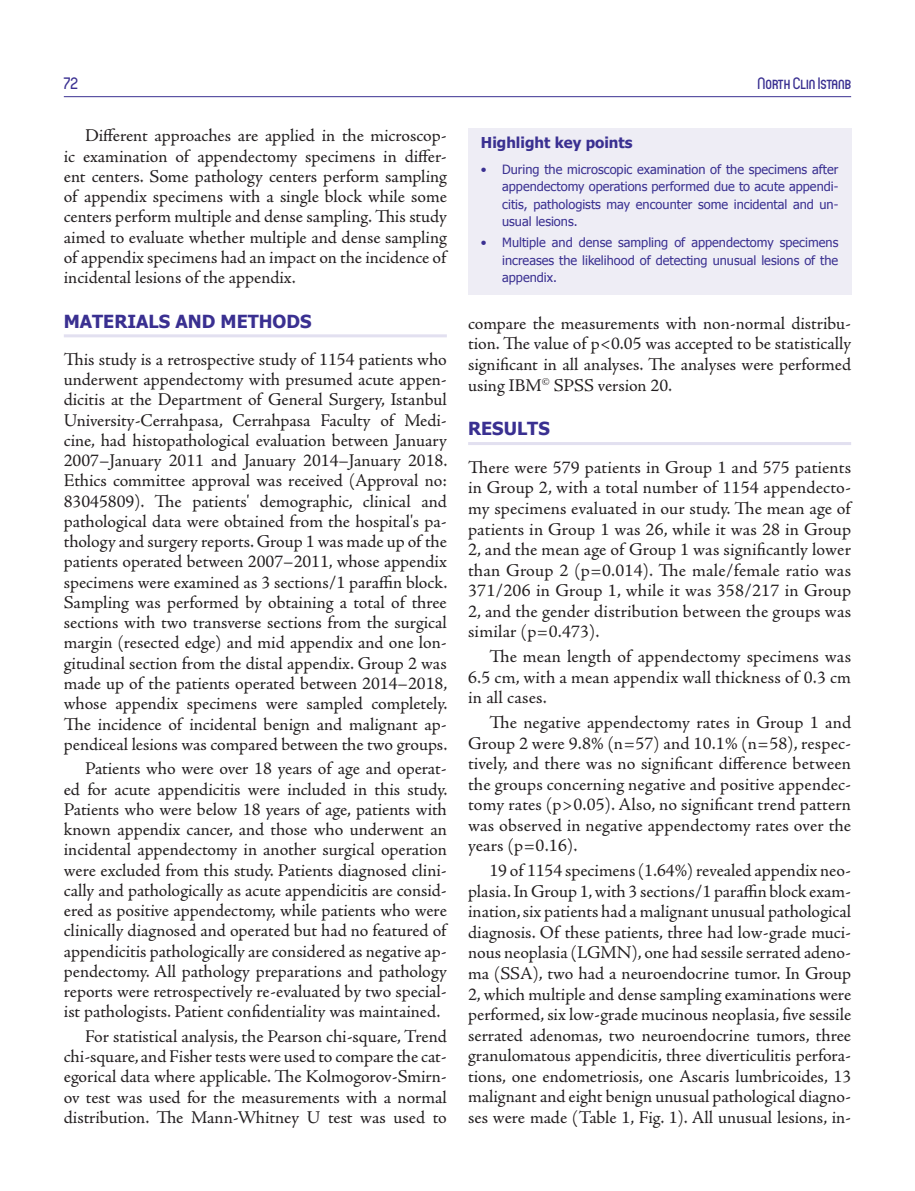
<style>
.page{position:relative;width:915px;height:1191px;background:#fff}
.page>*{position:absolute;margin:0;border:0;box-sizing:border-box;transform-origin:0 0}
._01__Yazı_Metni_NCI{font:18px/20.2px "Adobe Jenson Pro";color:#231f20;text-align:justify}
._06__Yazı_Konu_Basli{font:700 18px "Tahoma";color:#3a3091}
.t1{font:500 16.5px "Circula";color:#3a3091}
._05__Özet_Yazısı_NCI{font:700 15px "Tahoma";color:#3a3091}
._05__Özet_Yazısı_NCI-2{font:12.75px/17.2px "Tahoma";color:#3a3091;text-align:justify}
</style>
<div class="page">
<hr style="left:64px;top:96px;width:786px;height:1px;background:#3a3091">
<hr style="left:64px;top:334px;width:382px;height:3px;background:#e2e0f0">
<hr style="left:468px;top:442px;width:382px;height:3px;background:#e2e0f0">
<div style="left:468px;top:128px;width:382px;height:167px;background:#eeedf5"></div>
<p class="t1" style="left:64px;top:73px;width:16px">72</p>
<p class="t1" style="left:757px;top:73px;width:95px">North Clin Istanb</p>
<p class="_01__Yazı_Metni_NCI" style="left:64px;top:126px;width:384px;text-indent:21px">Different approaches are applied in the microscop&shy;ic examination of appendectomy specimens in differ&shy;ent centers. Some pathology centers perform sampling of appendix specimens with a single block while some centers perform multiple and dense sampling. This study aimed to evaluate whether multiple and dense sampling of appendix specimens had an impact on the incidence of incidental lesions of the appendix.</p>
<p class="_06__Yazı_Konu_Basli" style="left:64px;top:308px;width:249px">MATERIALS AND METHODS</p>
<p class="_01__Yazı_Metni_NCI" style="left:64px;top:349px;width:385px">This study is a retrospective study of 1154 patients who underwent appendectomy with presumed acute appen&shy;dicitis at the Department of General Surgery, Istanbul University-Cerrahpasa, Cerrahpasa Faculty of Medi&shy;cine, had histopathological evaluation between January 2007–January 2011 and January 2014–January 2018.<br>Ethics committee approval was received (Approval no:<br>83045809). The patients' demographic, clinical and pathological data were obtained from the hospital's pa&shy;thology and surgery reports. Group 1 was made up of the patients operated between 2007–2011, whose appendix specimens were examined as 3 sections/1 paraffin block.<br>Sampling was performed by obtaining a total of three sections with two transverse sections from the surgical margin (resected edge) and mid appendix and one lon&shy;gitudinal section from the distal appendix. Group 2 was made up of the patients operated between 2014–2018, whose appendix specimens were sampled completely.<br>The incidence of incidental benign and malignant ap&shy;pendiceal lesions was compared between the two groups.</p>
<p class="_01__Yazı_Metni_NCI" style="left:64px;top:759px;width:385px;text-indent:21px">Patients who were over 18 years of age and operat&shy;ed for acute appendicitis were included in this study.<br>Patients who were below 18 years of age, patients with known appendix cancer, and those who underwent an incidental appendectomy in another surgical operation were excluded from this study. Patients diagnosed clini&shy;cally and pathologically as acute appendicitis are consid&shy;ered as positive appendectomy, while patients who were clinically diagnosed and operated but had no featured of appendicitis pathologically are considered as negative ap&shy;pendectomy. All pathology preparations and pathology reports were retrospectively re-evaluated by two special&shy;ist pathologists. Patient confidentiality was maintained.</p>
<p class="_01__Yazı_Metni_NCI" style="left:64px;top:1026px;width:384px;text-indent:21px">For statistical analysis, the Pearson chi-square, Trend chi-square, and Fisher tests were used to compare the cat&shy;egorical data where applicable. The Kolmogorov-Smirn&shy;ov test was used for the measurements with a normal distribution. The Mann-Whitney U test was used to</p>
<p class="_05__Özet_Yazısı_NCI" style="left:480px;top:132px;width:153px">Highlight key points</p>
<p class="_05__Özet_Yazısı_NCI-2" style="left:502px;top:160px;width:337px;text-indent:-21px">• During the microscopic examination of the specimens after appendectomy operations performed due to acute appendi&shy;citis, pathologists may encounter some incidental and un&shy;usual lesions.</p>
<p class="_05__Özet_Yazısı_NCI-2" style="left:502px;top:234px;width:337px;text-indent:-21px">• Multiple and dense sampling of appendectomy specimens increases the likelihood of detecting unusual lesions of the appendix.</p>
<p class="_01__Yazı_Metni_NCI" style="left:468px;top:313px;width:384px">compare the measurements with non-normal distribu&shy;tion. The value of p&lt;0.05 was accepted to be statistically significant in all analyses. The analyses were performed using IBM<sup>©</sup> SPSS version 20.</p>
<p class="_06__Yazı_Konu_Basli" style="left:468px;top:416px;width:83px">RESULTS</p>
<p class="_01__Yazı_Metni_NCI" style="left:468px;top:457px;width:384px">There were 579 patients in Group 1 and 575 patients in Group 2, with a total number of 1154 appendecto&shy;my specimens evaluated in our study. The mean age of patients in Group 1 was 26, while it was 28 in Group 2, and the mean age of Group 1 was significantly lower than Group 2 (p=0.014). The male/female ratio was 371/206 in Group 1, while it was 358/217 in Group 2, and the gender distribution between the groups was similar (p=0.473).</p>
<p class="_01__Yazı_Metni_NCI" style="left:468px;top:646px;width:384px;text-indent:21px">The mean length of appendectomy specimens was 6.5 cm, with a mean appendix wall thickness of 0.3 cm in all cases.</p>
<p class="_01__Yazı_Metni_NCI" style="left:468px;top:712px;width:384px;text-indent:21px">The negative appendectomy rates in Group 1 and Group 2 were 9.8% (n=57) and 10.1% (n=58), respec&shy;tively, and there was no significant difference between the groups concerning negative and positive appendec&shy;tomy rates (p&gt;0.05). Also, no significant trend pattern was observed in negative appendectomy rates over the years (p=0.16).</p>
<p class="_01__Yazı_Metni_NCI" style="left:468px;top:860px;width:384px;text-indent:21px">19 of 1154 specimens (1.64%) revealed appendix neo&shy;plasia. In Group 1, with 3 sections/1 paraffin block exam&shy;ination, six patients had a malignant unusual pathological diagnosis. Of these patients, three had low-grade muci&shy;nous neoplasia (LGMN), one had sessile serrated adeno&shy;ma (SSA), two had a neuroendocrine tumor. In Group 2, which multiple and dense sampling examinations were performed, six low-grade mucinous neoplasia, five sessile serrated adenomas, two neuroendocrine tumors, three granulomatous appendicitis, three diverticulitis perfora&shy;tions, one endometriosis, one Ascaris lumbricoides, 13 malignant and eight benign unusual pathological diagno&shy;ses were made (Table 1, Fig. 1). All unusual lesions, in-</p>
</div>
